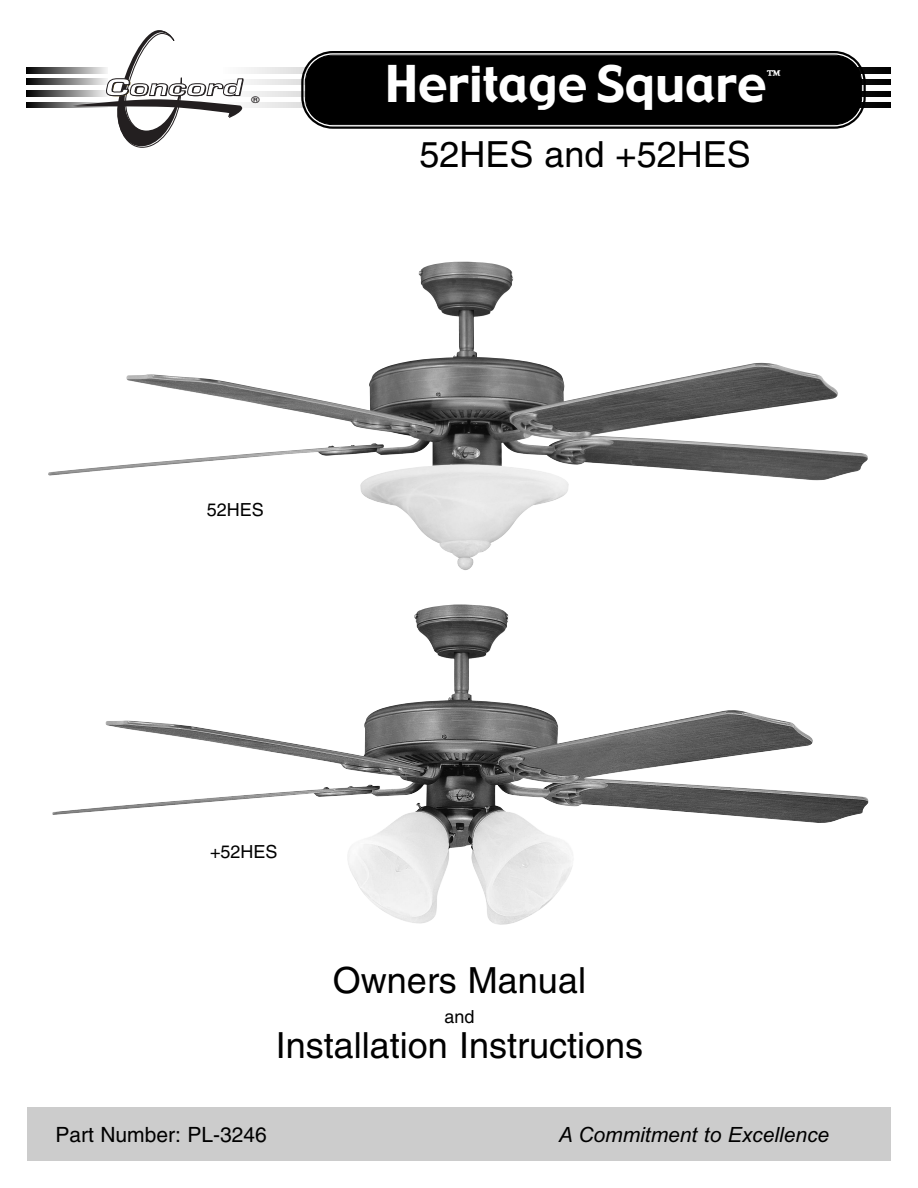
<style>
.page{position:relative;width:918px;height:1188px;background:#fff}
.page>*{position:absolute;margin:0;border:0;box-sizing:border-box;transform-origin:0 0}
.t1{font:49.5px "Gadget";color:#fff}
.t2{font:36px "Helvetica";color:#000}
.t3{font:italic 21px "Arial";color:#000}
.t4{font:21px "Helvetica";color:#000}
.t5{font:18px "Helvetica";color:#000}
.t6{font:16.5px "Capitals";color:#fff}
.t7{font:800 9.9px "Eurose Wide";color:#231f20}
</style>
<div class="page">
<div style="left:27px;top:1107px;width:864px;height:54px;background:#ccc"></div>
<svg style="left:246px;top:102px;width:645px;height:6px"></svg>
<svg style="left:246px;top:91px;width:645px;height:6px"></svg>
<svg style="left:246px;top:79px;width:645px;height:6px"></svg>
<svg style="left:246px;top:68px;width:645px;height:5px"></svg>
<svg style="left:27px;top:68px;width:46px;height:5px"></svg>
<svg style="left:27px;top:79px;width:46px;height:5px"></svg>
<svg style="left:27px;top:91px;width:46px;height:5px"></svg>
<svg style="left:27px;top:102px;width:46px;height:6px"></svg>
<svg style="left:300px;top:51px;width:567px;height:78px;background:#6c6c6c"></svg>
<div style="left:305px;top:54px;width:557px;height:71px;background:#000"></div>
<svg style="left:73px;top:30px;width:171px;height:118px"></svg>
<img style="left:48px;top:262px;width:820px;height:308px">
<img style="left:52px;top:622px;width:815px;height:303px">
<p class="t7" style="left:251px;top:97px;width:11px">®</p>
<h1 class="t1" style="left:385px;top:65px;width:383px">Heritage Square</h1>
<p class="t6" style="left:766px;top:69px;width:17px">™</p>
<p class="t2" style="left:420px;top:141px;width:333px">52HES and +52HES</p>
<p class="t5" style="left:207px;top:503px;width:59px">52HES</p>
<p class="t5" style="left:210px;top:845px;width:69px">+52HES</p>
<p class="t2" style="left:333px;top:967px;width:255px">Owners Manual</p>
<p class="t5" style="left:444px;top:1010px;width:32px">and</p>
<p class="t2" style="left:276px;top:1032px;width:369px">Installation Instructions</p>
<p class="t4" style="left:55px;top:1127px;width:213px">Part Number: PL-3246</p>
<p class="t3" style="left:559px;top:1127px;width:272px">A Commitment to Excellence</p>
</div>
